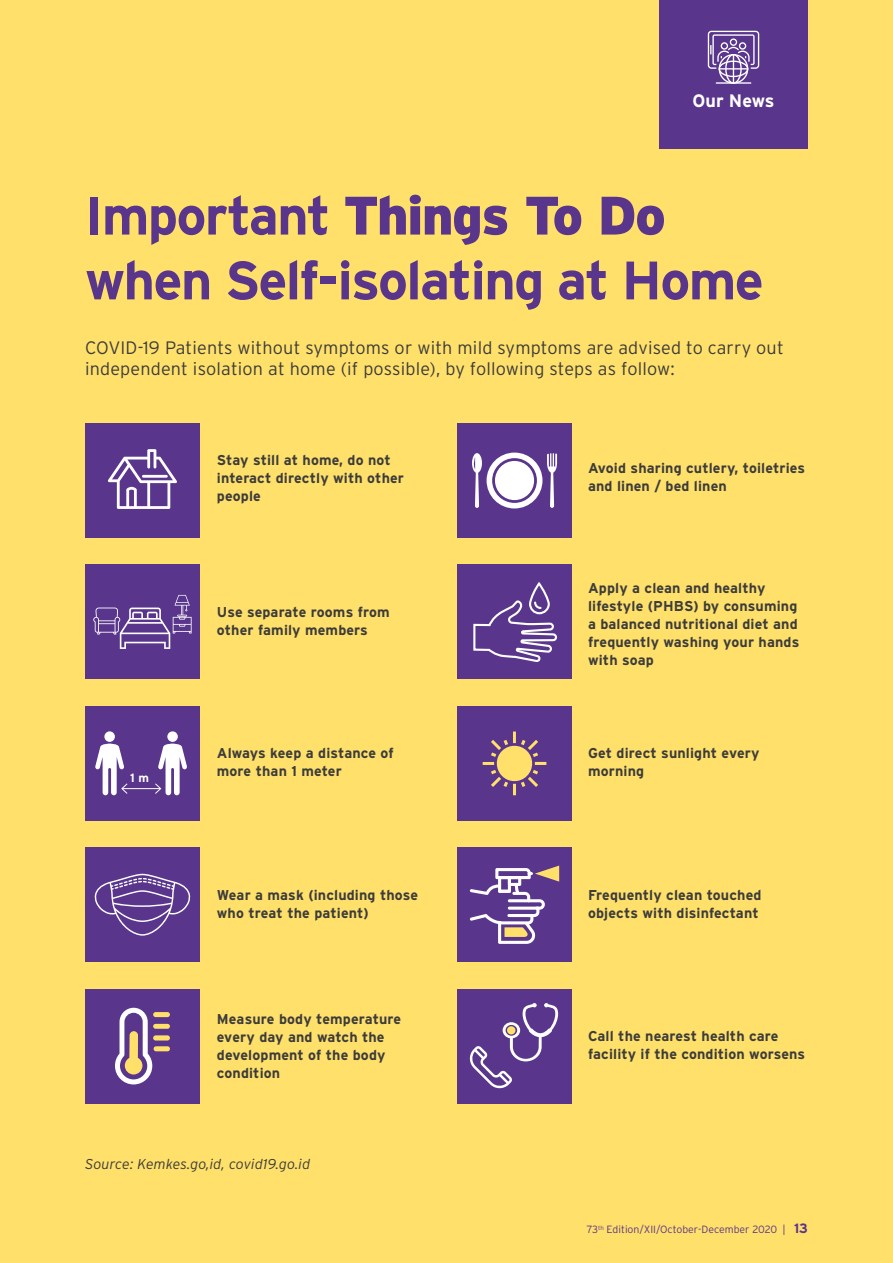
<style>
.page{position:relative;width:893px;height:1263px;background:#ffe06a}
.page>*{position:absolute;margin:0;border:0;box-sizing:border-box;transform-origin:0 0}
.t1{font:700 54px/64.8px "Interstate";letter-spacing:-.03em;color:#59358c}
.t2{font:300 18px/21.6px "Interstate";letter-spacing:.01em;color:#3c3c3b}
.t3{font:700 18px "Interstate";color:#fff}
.t4{font:700 14.25px/18px "Interstate";letter-spacing:.01em;color:#3c3c3b}
.t5{font:italic 300 14.25px "Interstate";letter-spacing:.01em;color:#3c3c3b}
.t6{font:700 12px "Interstate";color:#fff}
.t7{font:300 10.5px "Interstate";color:#59358c}
.s1{font-weight:900}
.s2{font-weight:700;font-size:13.5px}
</style>
<div class="page">
<div style="left:659px;top:0;width:149px;height:149px;background:#59358c"></div>
<svg style="left:708px;top:31px;width:51px;height:53px"></svg>
<hr style="left:733px;top:54px;width:1px;height:30px;background:#fff">
<hr style="left:719px;top:68px;width:29px;height:2px;background:#fff">
<hr style="left:716px;top:82px;width:35px;height:2px;background:#fff">
<div style="left:85px;top:423px;width:115px;height:115px;background:#59358c"></div>
<div style="left:457px;top:423px;width:115px;height:115px;background:#59358c"></div>
<div style="left:85px;top:564px;width:115px;height:115px;background:#59358c"></div>
<div style="left:457px;top:564px;width:115px;height:115px;background:#59358c"></div>
<div style="left:85px;top:706px;width:115px;height:115px;background:#59358c"></div>
<div style="left:457px;top:706px;width:115px;height:115px;background:#59358c"></div>
<div style="left:85px;top:847px;width:115px;height:115px;background:#59358c"></div>
<div style="left:457px;top:847px;width:115px;height:115px;background:#59358c"></div>
<div style="left:85px;top:989px;width:115px;height:114px;background:#59358c"></div>
<div style="left:457px;top:989px;width:115px;height:114px;background:#59358c"></div>
<svg style="left:108px;top:449px;width:69px;height:60px"></svg>
<hr style="left:142px;top:475px;width:26px;height:3px;background:#fff">
<svg style="left:93px;top:595px;width:99px;height:54px"></svg>
<div style="left:104px;top:731px;width:11px;height:11px;background:#fff;border-radius:50%"></div>
<div style="left:167px;top:731px;width:11px;height:11px;background:#fff;border-radius:50%"></div>
<hr style="left:122px;top:788px;width:39px;height:1px;background:#fff">
<svg style="left:95px;top:744px;width:33px;height:51px"></svg>
<svg style="left:154px;top:744px;width:33px;height:51px"></svg>
<svg style="left:94px;top:874px;width:96px;height:62px"></svg>
<div style="left:153px;top:1012px;width:17px;height:5px;background:#ffe06a;border-radius:3px"></div>
<div style="left:153px;top:1024px;width:17px;height:5px;background:#ffe06a;border-radius:2px"></div>
<div style="left:153px;top:1035px;width:17px;height:5px;background:#ffe06a;border-radius:3px"></div>
<div style="left:154px;top:1046px;width:16px;height:5px;background:#ffe06a;border-radius:2px"></div>
<svg style="left:115px;top:1008px;width:37px;height:76px"></svg>
<svg style="left:472px;top:453px;width:85px;height:55px"></svg>
<div style="left:495px;top:461px;width:39px;height:39px;background:#fff;border-radius:50%"></div>
<svg style="left:473px;top:582px;width:84px;height:80px"></svg>
<svg style="left:483px;top:731px;width:63px;height:64px"></svg>
<svg style="left:470px;top:865px;width:89px;height:79px"></svg>
<svg style="left:469px;top:1003px;width:89px;height:86px"></svg>
<svg style="left:506px;top:1025px;width:11px;height:11px"></svg>
<div style="left:507px;top:1026px;width:8px;height:8px;background:#ffe06a;border-radius:50%"></div>
<p class="t3" style="left:693px;top:89px;width:83px">Our News</p>
<h1 class="t1" style="left:85px;top:183px;width:680px">Important <span class="s1">Things To Do </span>when Self-isolating at Home</h1>
<p class="t2" style="left:85px;top:336px;width:700px">COVID-19 Patients without symptoms or with mild symptoms are advised to carry out independent isolation at home (if possible), by following steps as follow:</p>
<p class="t4" style="left:217px;top:451px;width:189px">Stay still at home, do not interact directly with other people</p>
<p class="t4" style="left:588px;top:459px;width:219px">Avoid sharing cutlery, toiletries and linen / bed linen</p>
<p class="t6" style="left:130px;top:770px;width:20px">1 m</p>
<p class="t4" style="left:217px;top:603px;width:174px">Use separate rooms from other family members</p>
<p class="t4" style="left:217px;top:744px;width:178px">Always keep a distance of more than 1 meter</p>
<p class="t4" style="left:217px;top:885px;width:203px">Wear a mask (including those who treat the patient)</p>
<p class="t4" style="left:217px;top:1010px;width:186px">Measure body temperature every day and watch the development of the body condition</p>
<p class="t5" style="left:85px;top:1155px;width:227px">Source: Kemkes.go,id, covid19.go.id</p>
<p class="t4" style="left:588px;top:579px;width:213px">Apply a clean and healthy lifestyle (PHBS) by consuming a balanced nutritional diet and frequently washing your hands with soap</p>
<p class="t4" style="left:588px;top:744px;width:173px">Get direct sunlight every morning</p>
<p class="t4" style="left:588px;top:885px;width:175px">Frequently clean touched objects with disinfectant</p>
<p class="t4" style="left:588px;top:1027px;width:219px">Call the nearest health care facility if the condition worsens</p>
<p class="t7" style="left:587px;top:1223px;width:223px">73<sup>th</sup> Edition/XII/October-December 2020 | <span class="s2">13</span></p>
</div>
